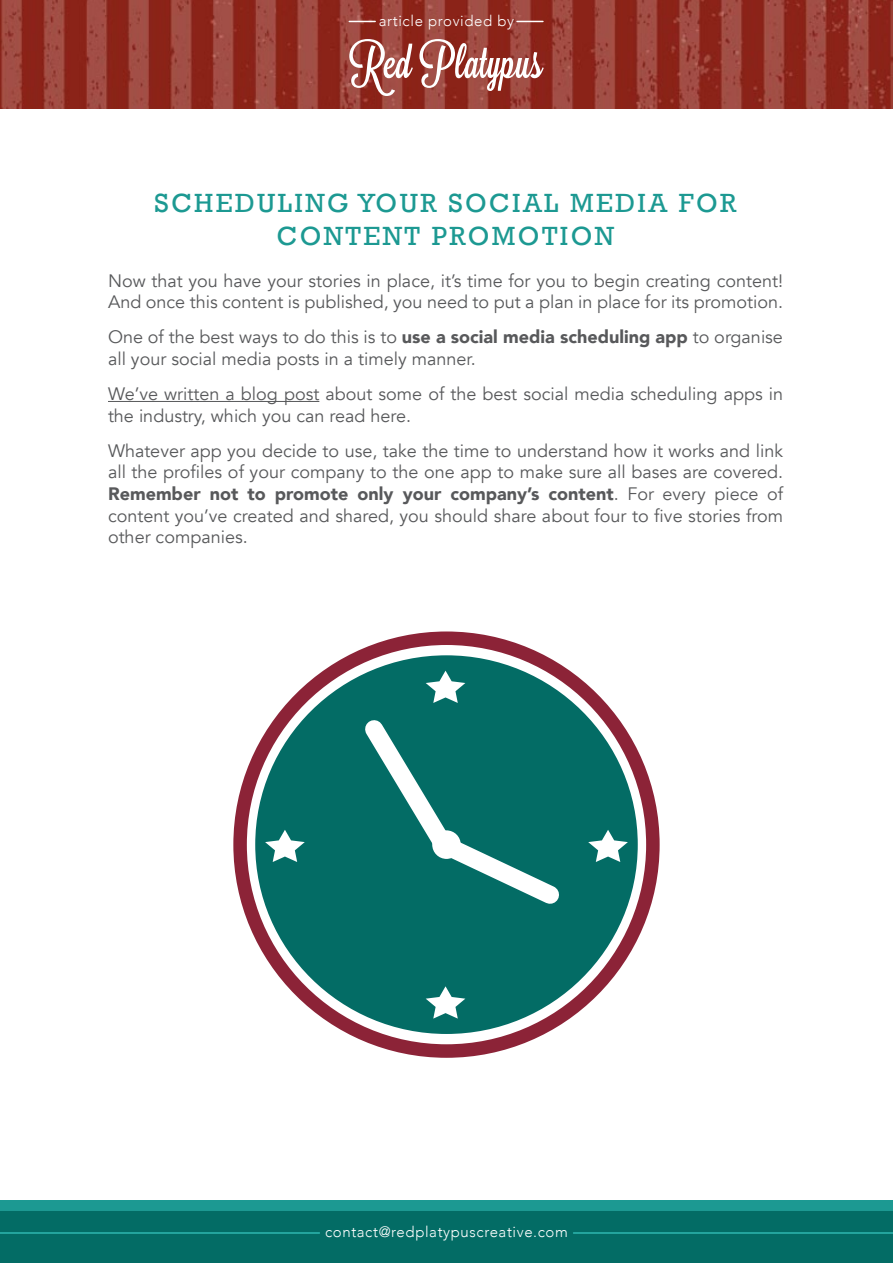
<style>
.page{position:relative;width:893px;height:1263px;background:#fff}
.page>*{position:absolute;margin:0;border:0;box-sizing:border-box;transform-origin:0 0}
.t1{font:27px/32.4px "Rockwell";letter-spacing:.09em;color:#1c9992;text-align:center}
.t2{font:18px/21.6px "Avenir";color:#58595b}
.t3{font:300 15px "Avenir";letter-spacing:.04em;color:#fff}
.s1{font-weight:900}
</style>
<div class="page">
<img style="left:0;top:0;width:893px;height:108px">
<svg style="left:349px;top:39px;width:64px;height:57px"></svg>
<svg style="left:419px;top:39px;width:125px;height:52px"></svg>
<div style="left:0;top:1209px;width:893px;height:54px;background:#036c65"></div>
<div style="left:0;top:1200px;width:893px;height:11px;background:#1c9992"></div>
<svg style="left:349px;top:21px;width:26px;height:1px"></svg>
<svg style="left:517px;top:21px;width:26px;height:1px"></svg>
<hr style="left:0;top:1232px;width:319px;height:2px;background:#2eb8b1">
<hr style="left:574px;top:1232px;width:319px;height:2px;background:#2eb8b1">
<hr style="left:108px;top:401px;width:211px;height:1px;background:#58595b">
<svg style="left:240px;top:638px;width:413px;height:413px"></svg>
<div style="left:233px;top:631px;width:427px;height:427px;border:14px solid #8c2337;border-radius:50%"></div>
<div style="left:255px;top:655px;width:383px;height:379px;background:#036c65;border-radius:50%"></div>
<svg style="left:349px;top:671px;width:225px;height:233px"></svg>
<svg style="left:426px;top:986px;width:39px;height:32px"></svg>
<svg style="left:588px;top:830px;width:40px;height:32px"></svg>
<svg style="left:265px;top:830px;width:40px;height:32px"></svg>
<p class="t3" style="left:379px;top:11px;width:137px">article provided by</p>
<h1 class="t1" style="left:155px;top:188px;width:583px">SCHEDULING YOUR SOCIAL MEDIA FOR<br>CONTENT PROMOTION</h1>
<p class="t2" style="left:108px;top:270px;width:676px">Now that you have your stories in place, it’s time for you to begin creating content!<br>And once this content is published, you need to put a plan in place for its promotion.</p>
<p class="t2" style="left:108px;top:327px;width:676px">One of the best ways to do this is to <span class="s1">use a social media scheduling app</span> to organise all your social media posts in a timely manner.</p>
<p class="t2" style="left:108px;top:383px;width:677px">We’ve written a blog post about some of the best social media scheduling apps in the industry, which you can read here.</p>
<p class="t2" style="left:108px;top:440px;width:677px;text-align:justify">Whatever app you decide to use, take the time to understand how it works and link all the profiles of your company to the one app to make sure all bases are covered.<br><span class="s1">Remember not to promote only your company’s content</span>. For every piece of content you’ve created and shared, you should share about four to five stories from other companies.</p>
<p class="t3" style="left:325px;top:1223px;width:244px">contact@redplatypuscreative.com</p>
</div>
